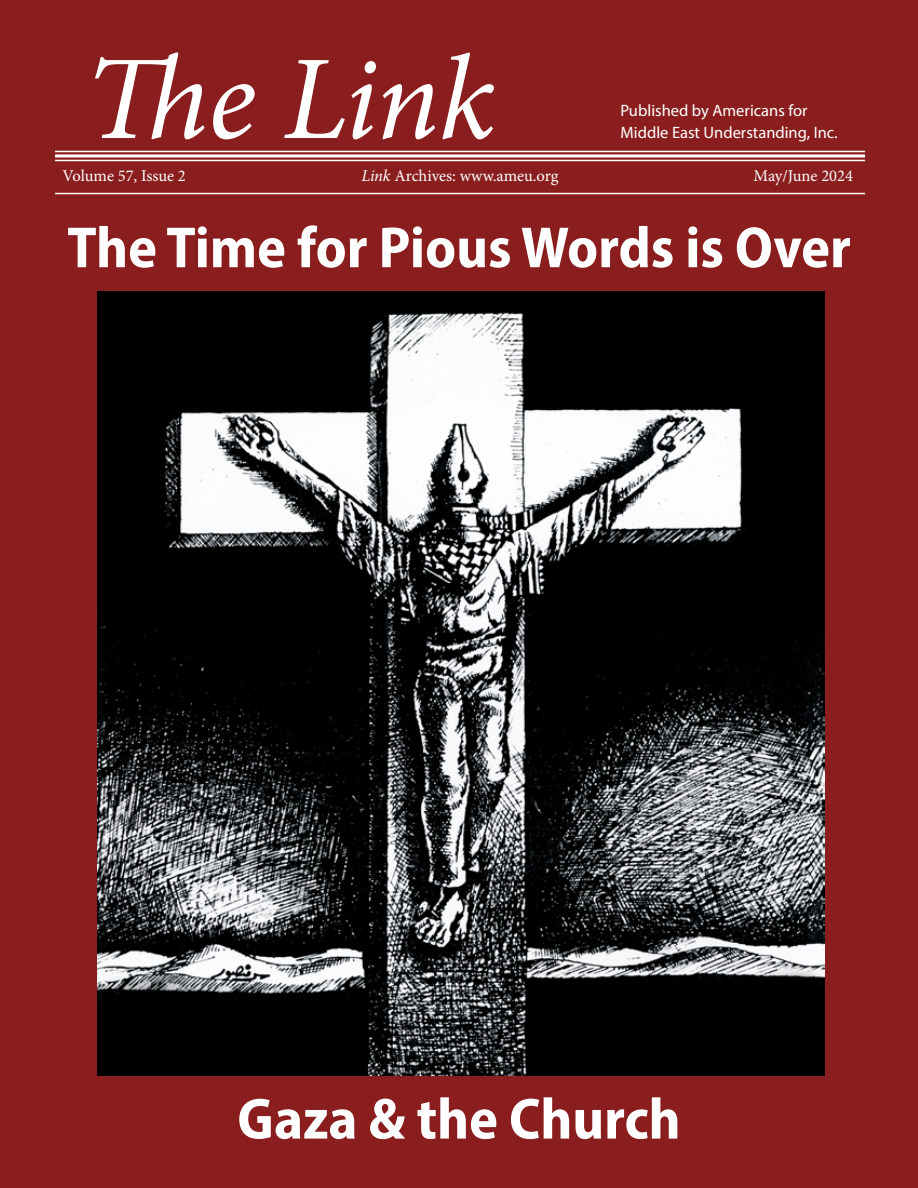
<style>
.page{position:relative;width:918px;height:1188px;background:#8a1e1e}
.page>*{position:absolute;margin:0;border:0;box-sizing:border-box;transform-origin:0 0}
.t1{font:italic 120px "Minion Pro";color:#fff}
.t2{font:700 semi-condensed 58.5px "Myriad Pro";color:#fff}
.t3{font:16.5px "Minion Pro";letter-spacing:-.005em;color:#fff}
.t4{font:16.5px/22.5px "Myriad Pro";color:#fff}
.s1{font-style:italic}
</style>
<div class="page">
<img style="left:98px;top:291px;width:726px;height:785px">
<hr style="left:55px;top:151px;width:810px;height:1px;background:#fff">
<hr style="left:55px;top:154px;width:810px;height:3px;background:#fff">
<hr style="left:55px;top:160px;width:810px;height:1px;background:#fff">
<hr style="left:55px;top:193px;width:810px;height:1px;background:#fff">
<h1 class="t1" style="left:85px;top:18px;width:412px">The Link</h1>
<p class="t4" style="left:620px;top:99px;width:219px">Published by Americans for<br>Middle East Understanding, Inc.</p>
<p class="t3" style="left:63px;top:164px;width:125px">Volume 57, Issue 2</p>
<p class="t3" style="left:362px;top:164px;width:198px"><span class="s1">Link</span> Archives: www.ameu.org</p>
<p class="t3" style="left:754px;top:164px;width:101px">May/June 2024</p>
<h2 class="t2" style="left:67px;top:210px;width:785px">The Time for Pious Words is Over</h2>
<h2 class="t2" style="left:237px;top:1081px;width:445px">Gaza &amp; the Church</h2>
</div>
